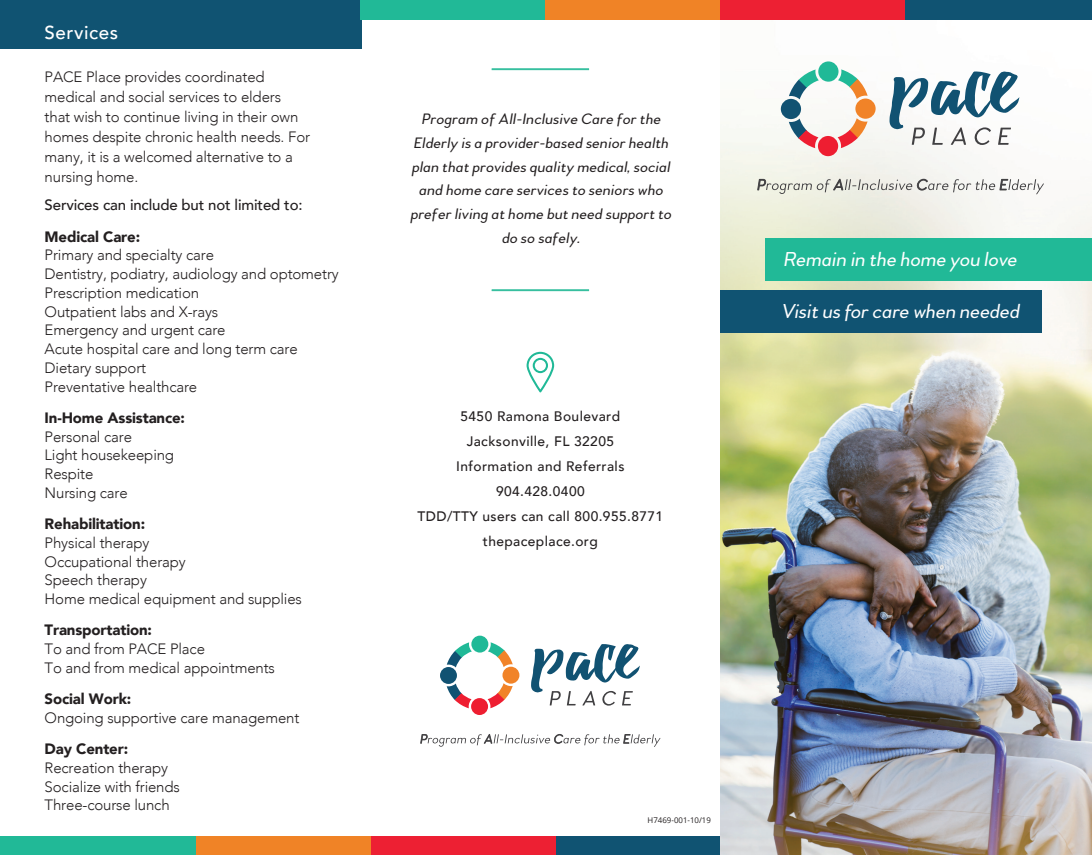
<style>
.page{position:relative;width:1092px;height:855px;background:#fff}
.page>*{position:absolute;margin:0;border:0;box-sizing:border-box;transform-origin:0 0}
.t1{font:italic 20px "Woodford Bourne";color:#fff}
.t2{font:500 18.75px "Avenir";letter-spacing:.03em;color:#fff}
.t3{font:300 15px "Avenir";letter-spacing:-.01em;color:#231f20}
.t4{font:italic 15px/23.8px "Woodford Bourne";letter-spacing:.01em;color:#231f20;text-align:center}
.t5{font:900 15px "Avenir";letter-spacing:-.01em;color:#231f20}
.t6{font:500 15px "Avenir";letter-spacing:-.01em;color:#231f20}
.t7{font:500 13.75px "Avenir";letter-spacing:.03em;color:#231f20}
.t8{font:7.88px "Open Sans";color:#231f20}
</style>
<div class="page">
<div style="left:0;top:0;width:361px;height:49px;background:#105372"></div>
<div style="left:553px;top:836px;width:184px;height:19px;background:#105372"></div>
<div style="left:193px;top:836px;width:185px;height:19px;background:#f08326"></div>
<div style="left:371px;top:836px;width:184px;height:19px;background:#ed2033"></div>
<div style="left:0;top:836px;width:196px;height:19px;background:#21b997"></div>
<img style="left:720px;top:19px;width:371px;height:836px">
<hr style="left:491px;top:69px;width:98px;height:1px;background:#22b996">
<hr style="left:491px;top:290px;width:98px;height:1px;background:#22b996">
<svg style="left:757px;top:179px;width:286px;height:15px"></svg>
<svg style="left:889px;top:71px;width:130px;height:74px"></svg>
<div style="left:780px;top:99px;width:21px;height:20px;background:#115272;border-radius:50%"></div>
<div style="left:818px;top:61px;width:20px;height:21px;background:#20b997;border-radius:50%"></div>
<svg style="left:788px;top:69px;width:30px;height:30px"></svg>
<div style="left:855px;top:99px;width:20px;height:20px;background:#f18328;border-radius:50%"></div>
<svg style="left:837px;top:69px;width:30px;height:30px"></svg>
<div style="left:817px;top:136px;width:21px;height:20px;background:#ee1e31;border-radius:50%"></div>
<svg style="left:837px;top:118px;width:30px;height:30px"></svg>
<svg style="left:788px;top:119px;width:30px;height:29px"></svg>
<svg style="left:420px;top:734px;width:240px;height:13px"></svg>
<svg style="left:531px;top:644px;width:108px;height:62px"></svg>
<div style="left:440px;top:667px;width:17px;height:17px;background:#115272;border-radius:50%"></div>
<div style="left:471px;top:636px;width:17px;height:17px;background:#20b997;border-radius:50%"></div>
<svg style="left:446px;top:642px;width:26px;height:25px"></svg>
<div style="left:502px;top:667px;width:17px;height:17px;background:#f18328;border-radius:50%"></div>
<svg style="left:488px;top:642px;width:24px;height:25px"></svg>
<div style="left:471px;top:698px;width:17px;height:17px;background:#ee1e31;border-radius:50%"></div>
<svg style="left:487px;top:683px;width:25px;height:25px"></svg>
<svg style="left:446px;top:684px;width:25px;height:24px"></svg>
<div style="left:720px;top:290px;width:322px;height:43px;background:#105372"></div>
<div style="left:765px;top:238px;width:326px;height:43px;background:#21b997"></div>
<svg style="left:526px;top:352px;width:28px;height:40px"></svg>
<div style="left:902px;top:0;width:189px;height:19px;background:#105372"></div>
<div style="left:542px;top:0;width:185px;height:19px;background:#f08326"></div>
<div style="left:720px;top:0;width:184px;height:19px;background:#ed2033"></div>
<div style="left:360px;top:0;width:185px;height:19px;background:#21b997"></div>
<p class="t2" style="left:45px;top:16px;width:75px">Services</p>
<p class="t3" style="left:45px;top:68px;width:222px">PACE Place provides coordinated</p>
<p class="t3" style="left:45px;top:88px;width:238px">medical and social services to elders</p>
<p class="t3" style="left:45px;top:108px;width:255px">that wish to continue living in their own</p>
<p class="t3" style="left:45px;top:128px;width:267px">homes despite chronic health needs. For</p>
<p class="t3" style="left:45px;top:148px;width:250px">many, it is a welcomed alternative to a</p>
<p class="t3" style="left:45px;top:168px;width:95px">nursing home.</p>
<p class="t6" style="left:45px;top:192px;width:259px">Services can include but not limited to:</p>
<p class="t5" style="left:45px;top:223px;width:97px">Medical Care:</p>
<p class="t3" style="left:45px;top:246px;width:171px">Primary and specialty care</p>
<p class="t3" style="left:45px;top:265px;width:295px">Dentistry, podiatry, audiology and optometry</p>
<p class="t3" style="left:45px;top:284px;width:156px">Prescription medication</p>
<p class="t3" style="left:45px;top:303px;width:175px">Outpatient labs and X-rays</p>
<p class="t3" style="left:45px;top:321px;width:182px">Emergency and urgent care</p>
<p class="t3" style="left:45px;top:340px;width:254px">Acute hospital care and long term care</p>
<p class="t3" style="left:45px;top:359px;width:103px">Dietary support</p>
<p class="t3" style="left:45px;top:378px;width:154px">Preventative healthcare</p>
<p class="t5" style="left:45px;top:405px;width:142px">In-Home Assistance:</p>
<p class="t3" style="left:45px;top:428px;width:89px">Personal care</p>
<p class="t3" style="left:45px;top:446px;width:131px">Light housekeeping</p>
<p class="t3" style="left:45px;top:465px;width:50px">Respite</p>
<p class="t3" style="left:45px;top:484px;width:85px">Nursing care</p>
<p class="t5" style="left:45px;top:511px;width:102px">Rehabilitation:</p>
<p class="t3" style="left:45px;top:534px;width:106px">Physical therapy</p>
<p class="t3" style="left:45px;top:553px;width:143px">Occupational therapy</p>
<p class="t3" style="left:45px;top:571px;width:104px">Speech therapy</p>
<p class="t3" style="left:45px;top:590px;width:259px">Home medical equipment and supplies</p>
<p class="t5" style="left:45px;top:617px;width:109px">Transportation:</p>
<p class="t3" style="left:45px;top:640px;width:162px">To and from PACE Place</p>
<p class="t3" style="left:45px;top:659px;width:232px">To and from medical appointments</p>
<p class="t5" style="left:45px;top:686px;width:88px">Social Work:</p>
<p class="t3" style="left:45px;top:709px;width:256px">Ongoing supportive care management</p>
<p class="t5" style="left:45px;top:736px;width:85px">Day Center:</p>
<p class="t3" style="left:45px;top:759px;width:125px">Recreation therapy</p>
<p class="t3" style="left:45px;top:778px;width:137px">Socialize with friends</p>
<p class="t3" style="left:45px;top:796px;width:126px">Three-course lunch</p>
<p class="t4" style="left:410px;top:107px;width:262px">Program of All-Inclusive Care for the Elderly is a provider-based senior health plan that provides quality medical, social and home care services to seniors who prefer living at home but need support to do so safely.</p>
<p class="t7" style="left:460px;top:404px;width:161px">5450 Ramona Boulevard</p>
<p class="t7" style="left:466px;top:429px;width:149px">Jacksonville, FL 32205</p>
<p class="t7" style="left:456px;top:454px;width:170px">Information and Referrals</p>
<p class="t7" style="left:496px;top:479px;width:90px">904.428.0400</p>
<p class="t7" style="left:417px;top:504px;width:247px">TDD/TTY users can call 800.955.8771</p>
<p class="t7" style="left:483px;top:529px;width:116px">thepaceplace.org</p>
<p class="t8" style="left:647px;top:815px;width:65px">H7469-001-10/19</p>
<p class="t1" style="left:783px;top:247px;width:235px">Remain in the home you love</p>
<p class="t1" style="left:781px;top:299px;width:240px">Visit us for care when needed</p>
</div>
